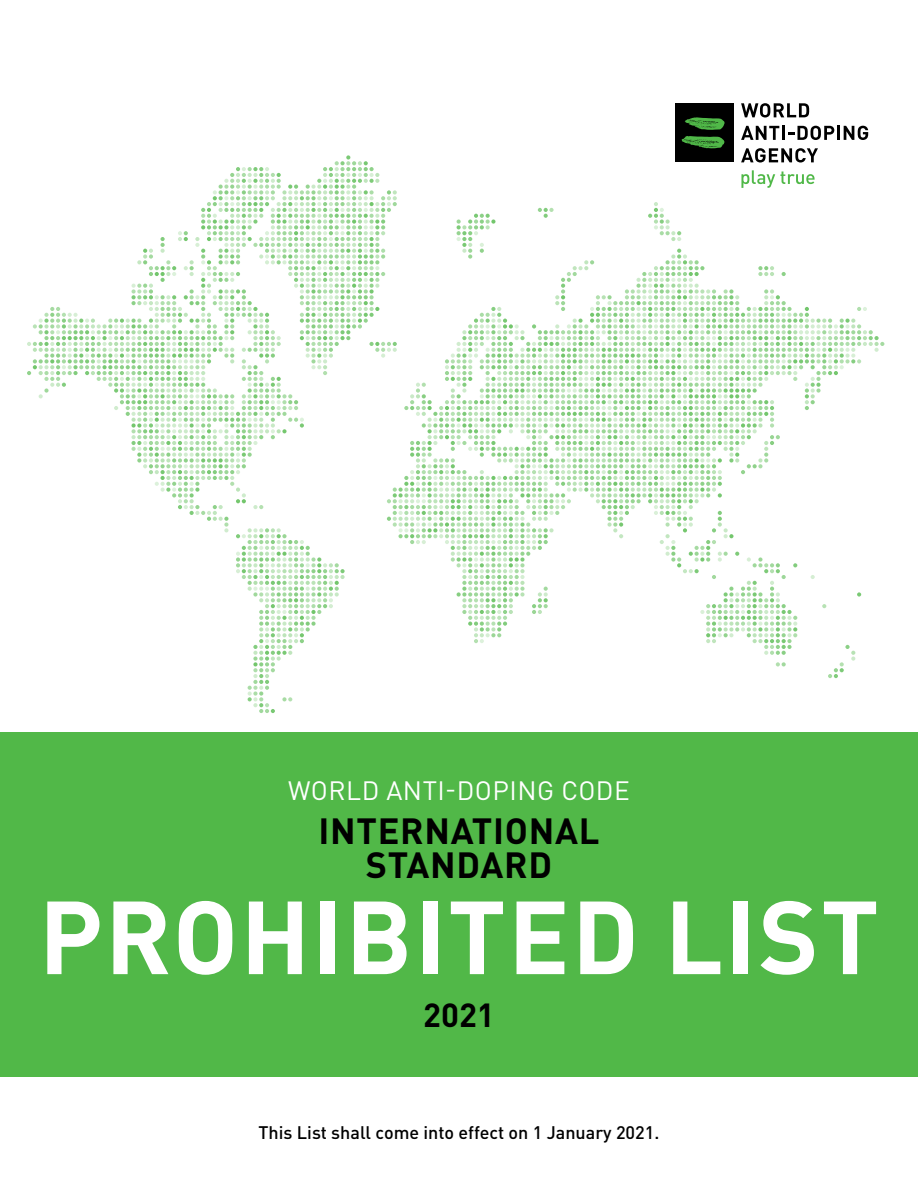
<style>
.page{position:relative;width:918px;height:1188px;background:#fff}
.page>*{position:absolute;margin:0;border:0;box-sizing:border-box;transform-origin:0 0}
.t1{font:700 102px "DIN Pro";letter-spacing:.02em;color:#fff}
.t2{font:700 36px/34.5px "DIN Pro";letter-spacing:.02em;color:#000;text-align:center}
.t3{font:700 33px "DIN Pro";color:#000}
.t4{font:26.25px "DIN Pro";letter-spacing:.02em;color:#fff}
.t5{font:500 18px "DIN Pro";color:#000}
</style>
<div class="page">
<svg style="left:27px;top:103px;width:857px;height:610px"></svg>
<div style="left:0;top:732px;width:918px;height:345px;background:#51b848"></div>
<h3 class="t4" style="left:288px;top:770px;width:343px">WORLD ANTI-DOPING CODE</h3>
<h2 class="t2" style="left:318px;top:809px;width:283px">INTERNATIONAL<br>STANDARD</h2>
<h1 class="t1" style="left:39px;top:852px;width:842px">PROHIBITED LIST</h1>
<h3 class="t3" style="left:423px;top:988px;width:73px">2021</h3>
<p class="t5" style="left:259px;top:1118px;width:402px">This List shall come into effect on 1 January 2021.</p>
</div>
